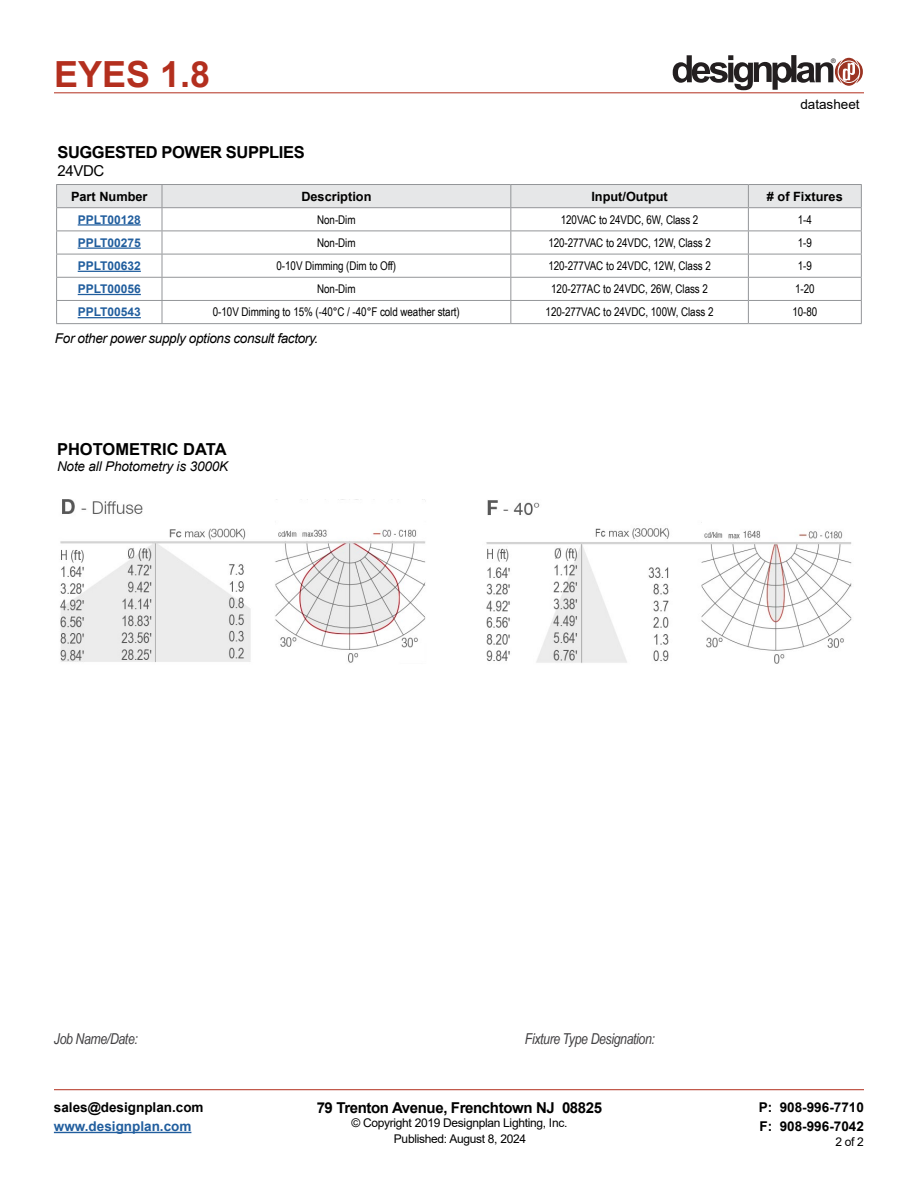
<style>
.page{position:relative;width:918px;height:1188px;background:#fff}
.page>*{position:absolute;margin:0;border:0;box-sizing:border-box;transform-origin:0 0}
.t1{font:700 36px "Arial";color:#b32f1e}
.t2{font:700 16.5px "Arial";letter-spacing:-.025em;color:#000}
.t3{font:700 16.5px "Arial";color:#000}
.t4{font:italic 15px "Arial Narrow";letter-spacing:-.025em;color:#414042}
.t5{font:700 15px "Arial";letter-spacing:-.025em;color:#000}
.t6{font:15px "Arial";letter-spacing:-.025em;color:#000}
.t7{font:italic 13.5px "Arial";letter-spacing:-.025em;color:#000}
.t8{font:700 13.5px/19.5px "Arial";color:#000}
.t9{font:700 13.5px "Arial";color:#215e9e}
.t10{font:13.5px "Arial";color:#000}
.t11{font:700 12.75px "Arial";color:#000}
.t12{font:12px "Arial Narrow";letter-spacing:-.005em;color:#000}
.t13{font:12px "Arial";letter-spacing:-.025em;color:#000}
.t14{font:700 12px "Arial";color:#215e9e}
.t15{font:6.3px "Helvetica";color:#231f20}
</style>
<div class="page">
<hr style="left:54px;top:93px;width:810px;height:1px;background:#b32f1e">
<hr style="left:54px;top:1089px;width:810px;height:1px;background:#b32f1e">
<hr style="left:54px;top:1132px;width:137px;height:1px;background:#215e9e">
<svg style="left:673px;top:55px;width:190px;height:35px"></svg>
<img style="left:60px;top:499px;width:366px;height:164px">
<img style="left:486px;top:500px;width:366px;height:164px">
<hr style="left:162px;top:323px;width:349px;height:1px;background:#939598">
<hr style="left:511px;top:323px;width:237px;height:1px;background:#939598">
<hr style="left:748px;top:323px;width:114px;height:1px;background:#939598">
<hr style="left:56px;top:184px;width:106px;height:1px;background:#939598">
<hr style="left:162px;top:184px;width:349px;height:1px;background:#939598">
<hr style="left:511px;top:184px;width:237px;height:1px;background:#939598">
<hr style="left:748px;top:184px;width:114px;height:1px;background:#939598">
<svg style="left:56px;top:185px;width:806px;height:138px"></svg>
<hr style="left:56px;top:323px;width:106px;height:1px;background:#939598">
<hr style="left:78px;top:224px;width:63px;height:2px;background:#215e9e">
<hr style="left:78px;top:247px;width:63px;height:2px;background:#215e9e">
<hr style="left:78px;top:271px;width:63px;height:1px;background:#215e9e">
<hr style="left:78px;top:294px;width:63px;height:1px;background:#215e9e">
<hr style="left:78px;top:317px;width:63px;height:1px;background:#215e9e">
<h1 class="t1" style="left:54px;top:49px;width:158px">EYES 1.8</h1>
<p class="t15" style="left:831px;top:57px;width:6px">®</p>
<p class="t10" style="left:800px;top:95px;width:61px">datasheet</p>
<h2 class="t2" style="left:57px;top:141px;width:249px">SUGGESTED POWER SUPPLIES</h2>
<p class="t6" style="left:57px;top:161px;width:48px">24VDC</p>
<p class="t11" style="left:71px;top:187px;width:78px">Part Number</p>
<p class="t11" style="left:301px;top:187px;width:72px">Description</p>
<p class="t11" style="left:591px;top:187px;width:78px">Input/Output</p>
<p class="t11" style="left:767px;top:187px;width:77px"># of Fixtures</p>
<p class="t14" style="left:78px;top:211px;width:65px">PPLT00128</p>
<p class="t12" style="left:317px;top:211px;width:40px">Non-Dim</p>
<p class="t12" style="left:561px;top:211px;width:139px">120VAC to 24VDC, 6W, Class 2</p>
<p class="t12" style="left:798px;top:211px;width:16px">1-4</p>
<p class="t14" style="left:78px;top:234px;width:65px">PPLT00275</p>
<p class="t12" style="left:317px;top:234px;width:40px">Non-Dim</p>
<p class="t12" style="left:548px;top:234px;width:164px">120-277VAC to 24VDC, 12W, Class 2</p>
<p class="t12" style="left:798px;top:234px;width:16px">1-9</p>
<p class="t14" style="left:78px;top:257px;width:65px">PPLT00632</p>
<p class="t12" style="left:277px;top:257px;width:121px">0-10V Dimming (Dim to Off)</p>
<p class="t12" style="left:548px;top:257px;width:164px">120-277VAC to 24VDC, 12W, Class 2</p>
<p class="t12" style="left:798px;top:257px;width:16px">1-9</p>
<p class="t14" style="left:78px;top:281px;width:65px">PPLT00056</p>
<p class="t12" style="left:317px;top:280px;width:40px">Non-Dim</p>
<p class="t12" style="left:551px;top:280px;width:158px">120-277AC to 24VDC, 26W, Class 2</p>
<p class="t12" style="left:795px;top:280px;width:21px">1-20</p>
<p class="t14" style="left:78px;top:304px;width:65px">PPLT00543</p>
<p class="t12" style="left:213px;top:303px;width:248px">0-10V Dimming to 15% (-40°C / -40°F cold weather start)</p>
<p class="t12" style="left:546px;top:303px;width:169px">120-277VAC to 24VDC, 100W, Class 2</p>
<p class="t12" style="left:792px;top:303px;width:26px">10-80</p>
<p class="t7" style="left:55px;top:330px;width:265px">For other power supply options consult factory.</p>
<h2 class="t3" style="left:57px;top:437px;width:171px">PHOTOMETRIC DATA</h2>
<p class="t7" style="left:57px;top:458px;width:173px">Note all Photometry is 3000K</p>
<p class="t4" style="left:54px;top:1028px;width:85px">Job Name/Date:</p>
<p class="t4" style="left:525px;top:1029px;width:132px">Fixture Type Designation:</p>
<p class="t8" style="left:54px;top:1097px;width:151px">sales@designplan.com</p>
<p class="t9" style="left:54px;top:1117px;width:139px">www.designplan.com</p>
<p class="t5" style="left:317px;top:1097px;width:287px">79 Trenton Avenue, Frenchtown NJ 08825</p>
<p class="t13" style="left:351px;top:1115px;width:217px">© Copyright 2019 Designplan Lighting, Inc.</p>
<p class="t8" style="left:759px;top:1097px;width:107px">P: 908-996-7710<br>F: 908-996-7042</p>
<p class="t13" style="left:394px;top:1130px;width:134px">Published: August 8, 2024</p>
<p class="t13" style="left:835px;top:1133px;width:30px">2 of 2</p>
</div>
